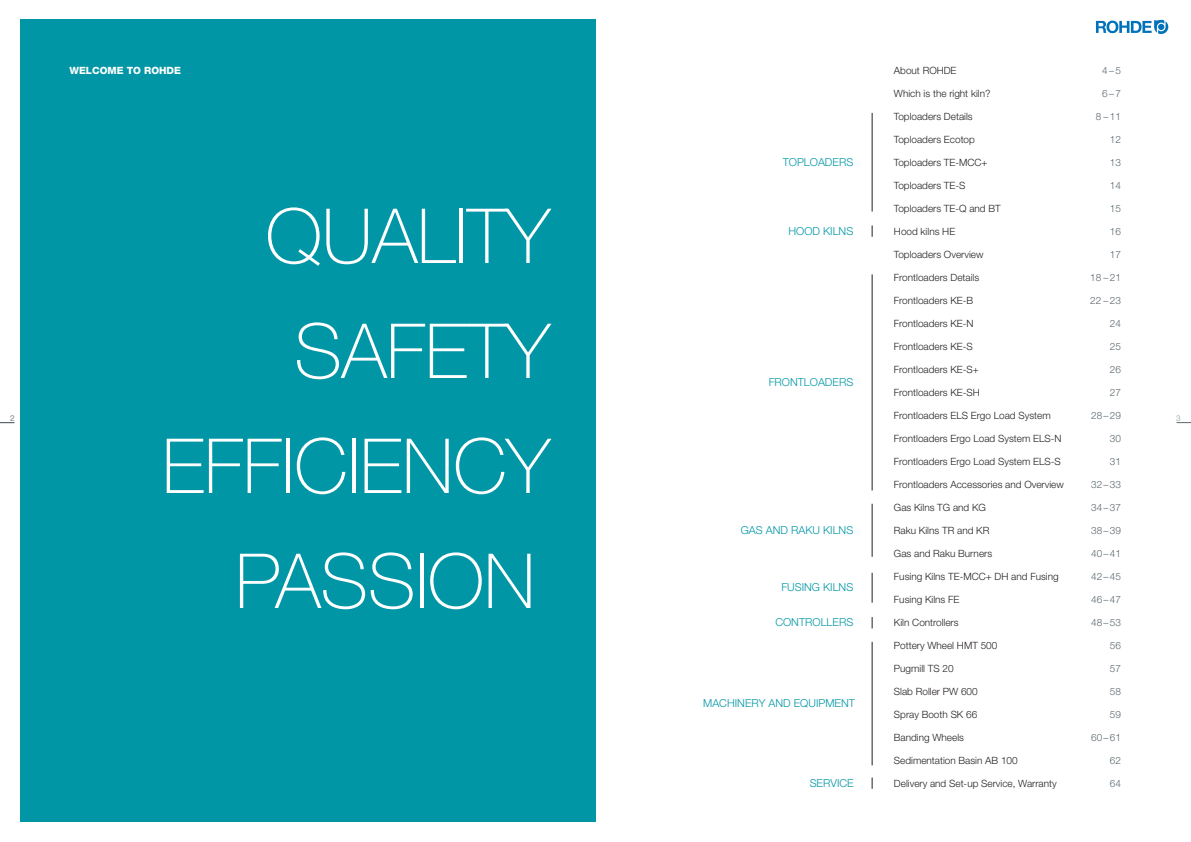
<style>
.page{position:relative;width:1191px;height:842px;background:#fff}
.page>*{position:absolute;margin:0;border:0;box-sizing:border-box;transform-origin:0 0}
.t1{font:100 76px/115px "Helvetica Neue LT Pro";letter-spacing:-.005em;color:#fff;text-align:right}
.t2{font:300 11px "Helvetica Neue LT Pro";color:#0096a5}
.t3{font:300 10px "Helvetica Neue LT Pro";color:#231f20}
.t4{font:300 10px "Helvetica Neue LT Pro";color:#5a676e}
.t5{font:800 10px "Helvetica Neue LT Pro";color:#fff}
.t6{font:300 8px "Helvetica Neue LT Pro";color:#8e9696}
</style>
<div class="page">
<svg style="left:1176px;top:422px;width:15px;height:1px"></svg>
<svg style="left:1096px;top:20px;width:72px;height:14px"></svg>
<div style="left:20px;top:20px;width:575px;height:802px;background:#0096a5"></div>
<svg style="left:0;top:422px;width:14px;height:1px"></svg>
<hr style="left:872px;top:113px;width:1px;height:99px;background:#231f20">
<svg style="left:872px;top:225px;width:1px;height:12px"></svg>
<hr style="left:872px;top:274px;width:1px;height:216px;background:#231f20">
<svg style="left:872px;top:777px;width:1px;height:12px"></svg>
<hr style="left:872px;top:504px;width:1px;height:53px;background:#231f20">
<hr style="left:872px;top:573px;width:1px;height:30px;background:#231f20">
<hr style="left:872px;top:642px;width:1px;height:123px;background:#231f20">
<p class="t6" style="left:10px;top:413px;width:6px">2</p>
<p class="t5" style="left:69px;top:64px;width:113px">WELCOME TO ROHDE</p>
<h1 class="t1" style="left:162px;top:178px;width:389px">QUALITY<br>SAFETY<br>EFFICIENCY<br>PASSION</h1>
<p class="t2" style="left:782px;top:155px;width:72px">TOPLOADERS</p>
<p class="t2" style="left:788px;top:224px;width:66px">HOOD KILNS</p>
<p class="t2" style="left:768px;top:375px;width:86px">FRONTLOADERS</p>
<p class="t2" style="left:740px;top:523px;width:114px">GAS AND RAKU KILNS</p>
<p class="t2" style="left:781px;top:581px;width:73px">FUSING KILNS</p>
<p class="t2" style="left:775px;top:615px;width:79px">CONTROLLERS</p>
<p class="t2" style="left:703px;top:696px;width:153px">MACHINERY AND EQUIPMENT</p>
<p class="t2" style="left:809px;top:776px;width:46px">SERVICE</p>
<p class="t3" style="left:894px;top:64px;width:64px">About ROHDE</p>
<p class="t3" style="left:894px;top:87px;width:98px">Which is the right kiln?</p>
<p class="t3" style="left:894px;top:110px;width:80px">Toploaders Details</p>
<p class="t3" style="left:894px;top:133px;width:82px">Toploaders Ecotop</p>
<p class="t3" style="left:894px;top:156px;width:95px">Toploaders TE-MCC+</p>
<p class="t3" style="left:894px;top:179px;width:73px">Toploaders TE-S</p>
<p class="t3" style="left:894px;top:202px;width:108px">Toploaders TE-Q and BT</p>
<p class="t3" style="left:894px;top:225px;width:63px">Hood kilns HE</p>
<p class="t3" style="left:894px;top:248px;width:91px">Toploaders Overview</p>
<p class="t3" style="left:894px;top:271px;width:87px">Frontloaders Details</p>
<p class="t3" style="left:894px;top:294px;width:81px">Frontloaders KE-B</p>
<p class="t3" style="left:894px;top:317px;width:81px">Frontloaders KE-N</p>
<p class="t3" style="left:894px;top:340px;width:80px">Frontloaders KE-S</p>
<p class="t3" style="left:894px;top:363px;width:86px">Frontloaders KE-S+</p>
<p class="t3" style="left:894px;top:386px;width:87px">Frontloaders KE-SH</p>
<p class="t3" style="left:894px;top:409px;width:158px">Frontloaders ELS Ergo Load System</p>
<p class="t3" style="left:894px;top:432px;width:169px">Frontloaders Ergo Load System ELS-N</p>
<p class="t3" style="left:894px;top:455px;width:168px">Frontloaders Ergo Load System ELS-S</p>
<p class="t3" style="left:894px;top:478px;width:171px">Frontloaders Accessories and Overview</p>
<p class="t3" style="left:894px;top:501px;width:94px">Gas Kilns TG and KG</p>
<p class="t3" style="left:894px;top:524px;width:97px">Raku Kilns TR and KR</p>
<p class="t3" style="left:894px;top:547px;width:100px">Gas and Raku Burners</p>
<p class="t3" style="left:894px;top:570px;width:166px">Fusing Kilns TE-MCC+ DH and Fusing</p>
<p class="t3" style="left:894px;top:593px;width:67px">Fusing Kilns FE</p>
<p class="t3" style="left:894px;top:616px;width:66px">Kiln Controllers</p>
<p class="t3" style="left:894px;top:639px;width:105px">Pottery Wheel HMT 500</p>
<p class="t3" style="left:894px;top:662px;width:61px">Pugmill TS 20</p>
<p class="t3" style="left:894px;top:685px;width:85px">Slab Roller PW 600</p>
<p class="t3" style="left:894px;top:708px;width:85px">Spray Booth SK 66</p>
<p class="t3" style="left:894px;top:731px;width:72px">Banding Wheels</p>
<p class="t3" style="left:894px;top:754px;width:125px">Sedimentation Basin AB 100</p>
<p class="t3" style="left:894px;top:777px;width:164px">Delivery and Set-up Service, Warranty</p>
<p class="t4" style="left:1102px;top:64px;width:20px">4 – 5</p>
<p class="t4" style="left:1102px;top:87px;width:20px">6 – 7</p>
<p class="t4" style="left:1095px;top:110px;width:27px">8 – 11</p>
<p class="t4" style="left:1109px;top:133px;width:13px">12</p>
<p class="t4" style="left:1109px;top:156px;width:13px">13</p>
<p class="t4" style="left:1109px;top:179px;width:13px">14</p>
<p class="t4" style="left:1109px;top:202px;width:13px">15</p>
<p class="t4" style="left:1109px;top:225px;width:13px">16</p>
<p class="t4" style="left:1109px;top:248px;width:13px">17</p>
<p class="t4" style="left:1090px;top:271px;width:32px">18 – 21</p>
<p class="t4" style="left:1090px;top:294px;width:32px">22 – 23</p>
<p class="t4" style="left:1109px;top:317px;width:13px">24</p>
<p class="t4" style="left:1109px;top:340px;width:13px">25</p>
<p class="t4" style="left:1109px;top:363px;width:13px">26</p>
<p class="t4" style="left:1109px;top:386px;width:13px">27</p>
<p class="t4" style="left:1091px;top:409px;width:31px">28–29</p>
<p class="t4" style="left:1109px;top:432px;width:13px">30</p>
<p class="t4" style="left:1109px;top:455px;width:13px">31</p>
<p class="t4" style="left:1091px;top:478px;width:31px">32–33</p>
<p class="t4" style="left:1091px;top:501px;width:31px">34–37</p>
<p class="t4" style="left:1091px;top:524px;width:31px">38–39</p>
<p class="t4" style="left:1091px;top:547px;width:31px">40–41</p>
<p class="t4" style="left:1091px;top:570px;width:31px">42–45</p>
<p class="t4" style="left:1091px;top:593px;width:31px">46–47</p>
<p class="t4" style="left:1091px;top:616px;width:31px">48–53</p>
<p class="t4" style="left:1109px;top:639px;width:13px">56</p>
<p class="t4" style="left:1109px;top:662px;width:13px">57</p>
<p class="t4" style="left:1109px;top:685px;width:13px">58</p>
<p class="t4" style="left:1109px;top:708px;width:13px">59</p>
<p class="t4" style="left:1091px;top:731px;width:31px">60–61</p>
<p class="t4" style="left:1109px;top:754px;width:13px">62</p>
<p class="t4" style="left:1109px;top:777px;width:13px">64</p>
<p class="t6" style="left:1176px;top:413px;width:6px">3</p>
</div>
